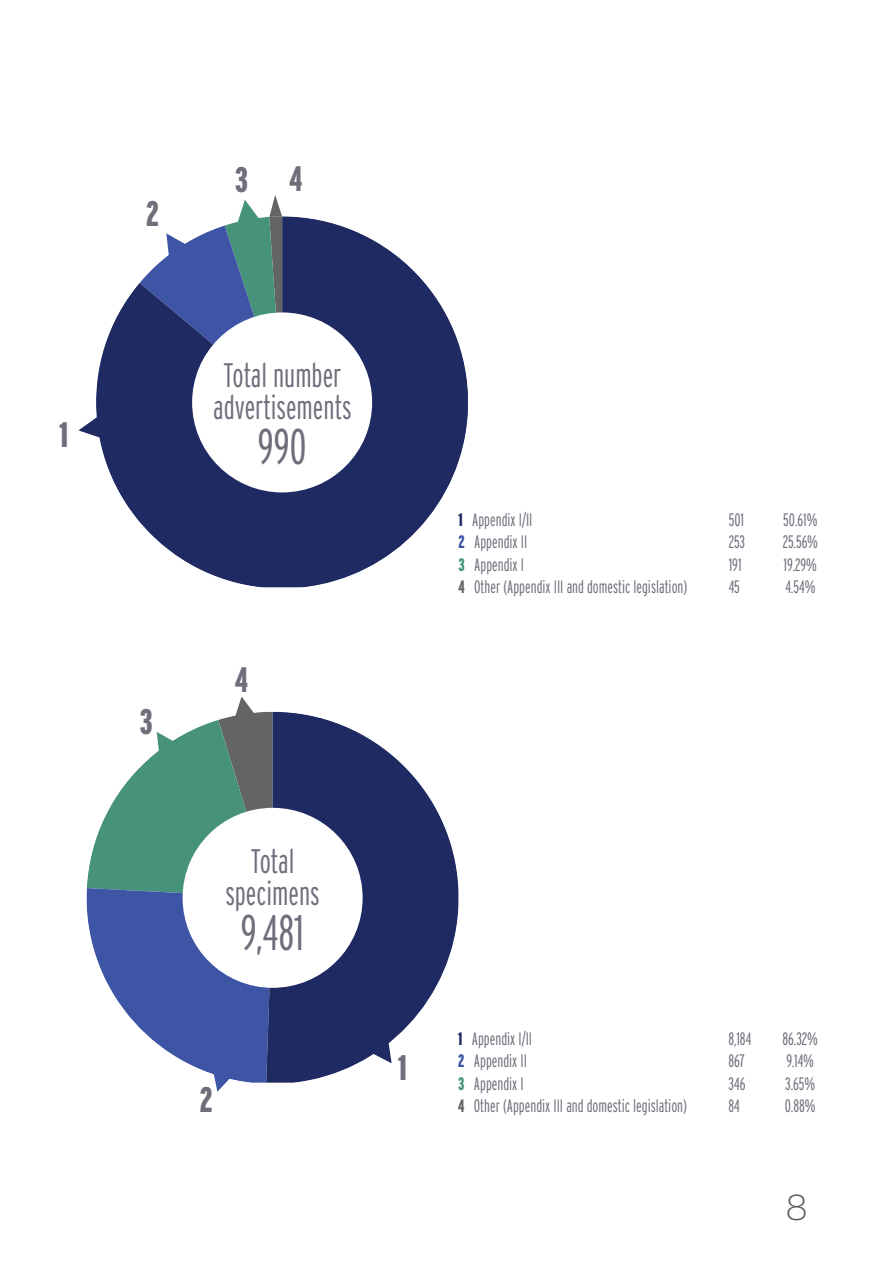
<style>
.page{position:relative;width:893px;height:1265px;background:#fff}
.page>*{position:absolute;margin:0;border:0;box-sizing:border-box;transform-origin:0 0}
.t1{font:300 extra-condensed 49.95px "Interstate";color:#6f6e7b;scale:.96 1}
.t2{font:200 36px "Interstate";color:#58595b}
.t3{font:900 extra-condensed 35.4px "Interstate";color:#6f6e7b}
.t4{font:300 extra-condensed 34.05px/32px "Interstate";color:#6f6e7b;text-align:center;scale:.96 1}
.t5{font:300 extra-condensed 18px "Interstate";color:#6f6e7b;scale:.96 1}
.s1{font-weight:900;color:#1f2a62}
.s2{font-weight:900;color:#3e54a5}
.s3{font-weight:900;color:#46927b}
.s4{font-weight:900;color:#636466}
</style>
<div class="page">
<svg style="left:273px;top:712px;width:185px;height:371px;fill:#1f2a62"></svg>
<svg style="left:96px;top:216px;width:372px;height:371px;fill:#1f2a62"></svg>
<svg style="left:139px;top:195px;width:143px;height:207px"></svg>
<svg style="left:78px;top:416px;width:24px;height:22px"></svg>
<svg style="left:370px;top:1039px;width:22px;height:24px"></svg>
<svg style="left:87px;top:697px;width:186px;height:395px"></svg>
<h3 class="t3" style="left:60px;top:415px;width:10px">1</h3>
<h3 class="t3" style="left:146px;top:194px;width:14px">2</h3>
<h3 class="t3" style="left:235px;top:159px;width:68px">3 4</h3>
<h3 class="t4" style="left:213px;top:358px;width:146px">Total number advertisements</h3>
<h1 class="t1" style="left:258px;top:418px;width:53px">990</h1>
<h3 class="t3" style="left:140px;top:702px;width:14px">3</h3>
<h3 class="t3" style="left:235px;top:661px;width:14px">4</h3>
<h3 class="t4" style="left:225px;top:845px;width:100px">Total specimens</h3>
<h1 class="t1" style="left:241px;top:904px;width:68px">9,481</h1>
<h3 class="t3" style="left:200px;top:1080px;width:14px">2</h3>
<h3 class="t3" style="left:398px;top:1048px;width:10px">1</h3>
<p class="t5" style="left:459px;top:509px;width:78px"><span class="s1">1</span> Appendix I/II</p>
<p class="t5" style="left:729px;top:509px;width:18px">501</p>
<p class="t5" style="left:783px;top:509px;width:37px">50.61%</p>
<p class="t5" style="left:459px;top:532px;width:73px"><span class="s2">2</span> Appendix II</p>
<p class="t5" style="left:729px;top:532px;width:19px">253</p>
<p class="t5" style="left:783px;top:532px;width:38px">25.56%</p>
<p class="t5" style="left:459px;top:554px;width:70px"><span class="s3">3</span> Appendix I</p>
<p class="t5" style="left:729px;top:554px;width:15px">191</p>
<p class="t5" style="left:784px;top:554px;width:36px">19.29%</p>
<p class="t5" style="left:459px;top:577px;width:240px"><span class="s4">4</span> Other (Appendix III and domestic legislation)</p>
<p class="t5" style="left:729px;top:577px;width:13px">45</p>
<p class="t5" style="left:785px;top:577px;width:33px">4.54%</p>
<p class="t5" style="left:458px;top:1028px;width:78px"><span class="s1">1</span> Appendix I/II</p>
<p class="t5" style="left:728px;top:1028px;width:25px">8,184</p>
<p class="t5" style="left:782px;top:1028px;width:39px">86.32%</p>
<p class="t5" style="left:458px;top:1051px;width:73px"><span class="s2">2</span> Appendix II</p>
<p class="t5" style="left:728px;top:1051px;width:19px">867</p>
<p class="t5" style="left:786px;top:1051px;width:30px">9.14%</p>
<p class="t5" style="left:458px;top:1073px;width:70px"><span class="s3">3</span> Appendix I</p>
<p class="t5" style="left:728px;top:1073px;width:19px">346</p>
<p class="t5" style="left:785px;top:1073px;width:33px">3.65%</p>
<p class="t5" style="left:458px;top:1096px;width:240px"><span class="s4">4</span> Other (Appendix III and domestic legislation)</p>
<p class="t5" style="left:728px;top:1096px;width:13px">84</p>
<p class="t5" style="left:785px;top:1096px;width:34px">0.88%</p>
<h2 class="t2" style="left:786px;top:1188px;width:24px">8</h2>
</div>
